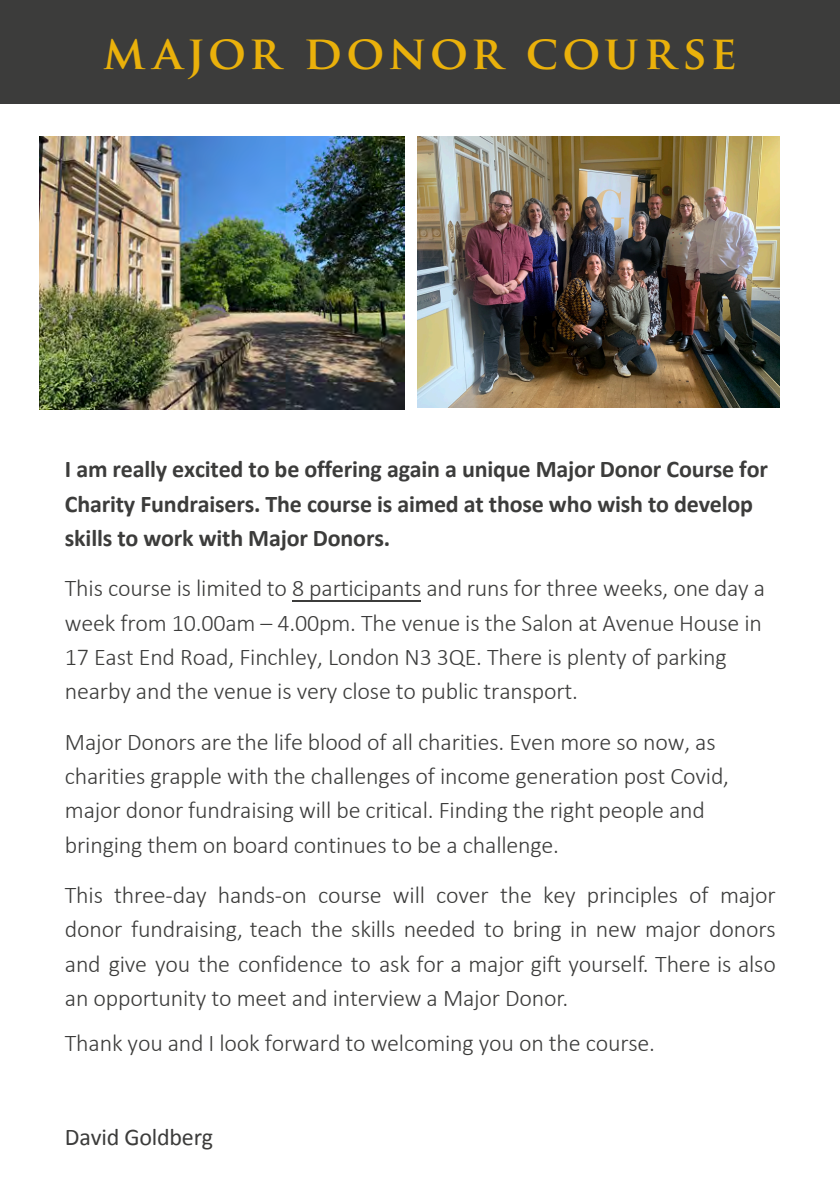
<style>
.page{position:relative;width:840px;height:1191px;background:#fff}
.page>*{position:absolute;margin:0;border:0;box-sizing:border-box;transform-origin:0 0}
.t1{font:700 46px "Trajan Pro";letter-spacing:.08em;color:#eab10b}
.t2{font:300 24px/34.2px "Calibri";letter-spacing:-.01em;color:#3c3c3b}
.t3{font:700 24px/34.2px "Calibri";letter-spacing:-.01em;color:#3c3c3b}
.t4{font:24px "Calibri";letter-spacing:-.01em;color:#3c3c3b}
</style>
<div class="page">
<div style="left:0;top:0;width:839px;height:104px;background:#3c3c3b"></div>
<img style="left:39px;top:136px;width:365px;height:274px">
<hr style="left:292px;top:601px;width:128px;height:1px;background:#3c3c3b">
<img style="left:417px;top:136px;width:362px;height:272px">
<h1 class="t1" style="left:103px;top:24px;width:635px">MAJOR DONOR COURSE</h1>
<p class="t3" style="left:65px;top:452px;width:704px">I am really excited to be offering again a unique Major Donor Course for<br>Charity Fundraisers. The course is aimed at those who wish to develop skills to work with Major Donors.</p>
<p class="t2" style="left:65px;top:571px;width:701px">This course is limited to 8 participants and runs for three weeks, one day a week from 10.00am – 4.00pm. The venue is the Salon at Avenue House in 17 East End Road, Finchley, London N3 3QE. There is plenty of parking nearby and the venue is very close to public transport.</p>
<p class="t2" style="left:65px;top:724px;width:665px">Major Donors are the life blood of all charities. Even more so now, as charities grapple with the challenges of income generation post Covid, major donor fundraising will be critical. Finding the right people and bringing them on board continues to be a challenge.</p>
<p class="t2" style="left:65px;top:877px;width:712px;text-align:justify">This three-day hands-on course will cover the key principles of major donor fundraising, teach the skills needed to bring in new major donors and give you the confidence to ask for a major gift yourself. There is also an opportunity to meet and interview a Major Donor.</p>
<p class="t2" style="left:65px;top:1025px;width:591px">Thank you and I look forward to welcoming you on the course.</p>
<p class="t4" style="left:65px;top:1122px;width:150px">David Goldberg</p>
</div>
